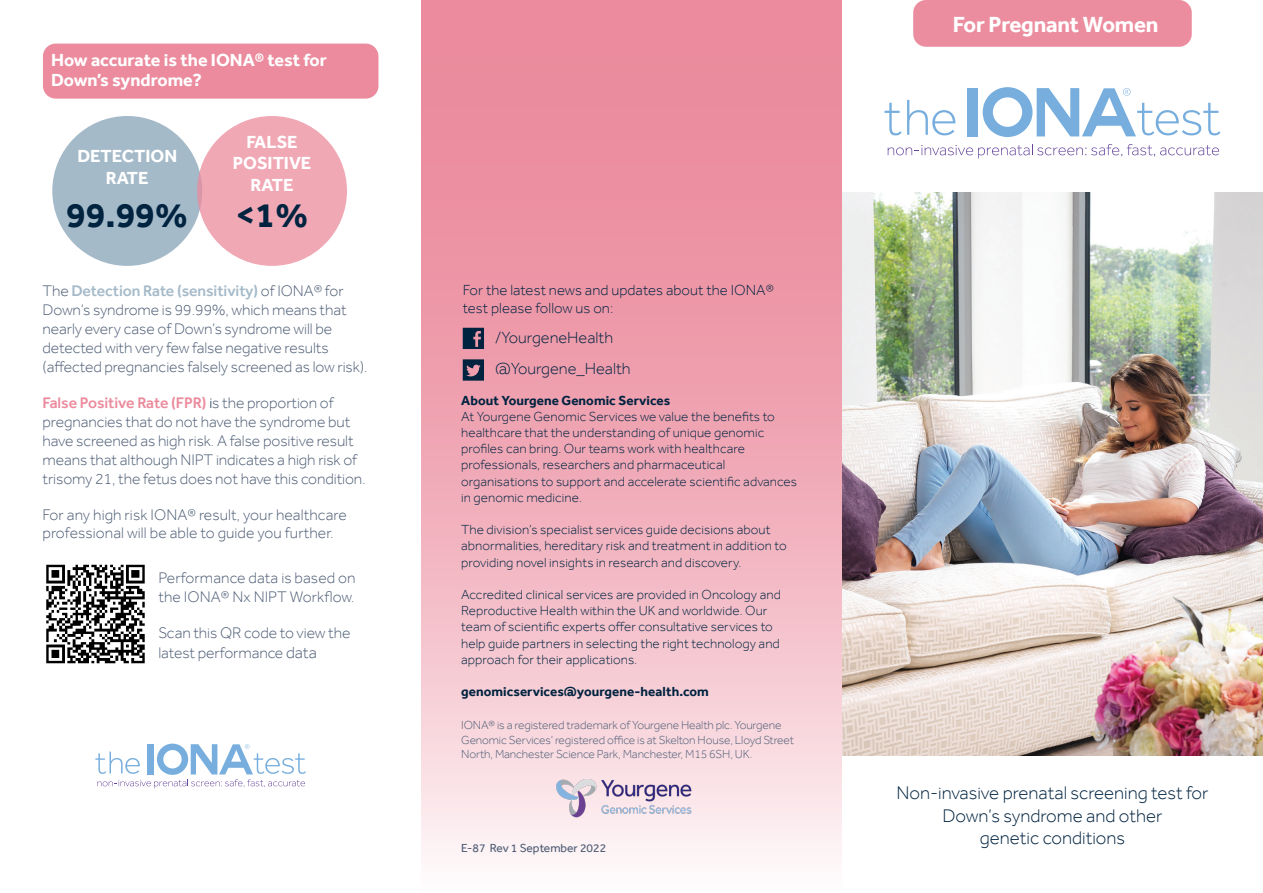
<style>
.page{position:relative;width:1263px;height:893px;background:#fff}
.page>*{position:absolute;margin:0;border:0;box-sizing:border-box;transform-origin:0 0}
.t1{font:700 36px "Effra";color:#002340}
.t2{font:700 22.5px "Effra";letter-spacing:-.01em;color:#fff}
.t3{font:300 18.75px "Effra";color:#002340}
.t4{font:700 18px/21.6px "Effra";color:#fff;text-align:center}
.t5{font:300 16.5px "Effra";color:#002340}
.t6{font:300 15.75px/18.9px "Effra";letter-spacing:-.005em;color:#4e5d75}
.t7{font:300 15px/18px "Effra";letter-spacing:.005em;color:#002340}
.t8{font:300 13.5px/16.2px "Effra";letter-spacing:.005em;color:#002340}
.t9{font:700 13.5px "Effra";letter-spacing:.005em;color:#002340}
.t10{font:300 12px/14.4px "Effra";letter-spacing:-.01em;color:#4e5d75}
.t11{font:12px "Effra";color:#4e5d75}
.s1{font-weight:500;color:#a5bac9}
.s2{font-weight:500;color:#eb8b9d}
.s3{color:#002340}
.s4{font-size:16.5px}
</style>
<div class="page">
<div style="left:43px;top:44px;width:335px;height:55px;background:#eb8b9d;border-radius:13px"></div>
<img style="left:842px;top:192px;width:421px;height:564px">
<svg style="left:421px;top:0;width:421px;height:857px;background:#f0acb9"></svg>
<div style="left:967px;top:88px;width:11px;height:48px;background:#77aede"></div>
<svg style="left:884px;top:100px;width:71px;height:35px"></svg>
<svg style="left:888px;top:144px;width:331px;height:14px"></svg>
<svg style="left:983px;top:87px;width:237px;height:50px"></svg>
<div style="left:913px;top:0;width:279px;height:47px;background:#eb8d9f;border-radius:13px"></div>
<div style="left:52px;top:116px;width:150px;height:150px;background:#a5bac9;border-radius:50%"></div>
<div style="left:197px;top:116px;width:150px;height:150px;background:#f0a8b5;border-radius:50%"></div>
<img style="left:46px;top:564px;width:99px;height:100px">
<svg style="left:95px;top:744px;width:211px;height:44px"></svg>
<svg style="left:463px;top:328px;width:21px;height:21px"></svg>
<svg style="left:463px;top:359px;width:21px;height:22px"></svg>
<img style="left:552px;top:774px;width:145px;height:50px">
<p class="t4" style="left:51px;top:50px;width:277px;line-height:19.5px;text-align:left">How accurate is the IONA® test for<br>Down’s syndrome?</p>
<p class="t4" style="left:77px;top:145px;width:101px">DETECTION<br>RATE</p>
<p class="t4" style="left:233px;top:131px;width:80px">FALSE<br>POSITIVE<br>RATE</p>
<p class="t1" style="left:66px;top:193px;width:123px">99.99%</p>
<p class="t1" style="left:236px;top:193px;width:74px">&lt;1%</p>
<p class="t6" style="left:43px;top:282px;width:327px">The <span class="s1">Detection Rate (sensitivity)</span> of IONA® for Down’s syndrome is 99.99%, which means that nearly every case of Down’s syndrome will be detected with very few false negative results (affected pregnancies falsely screened as low risk).</p>
<p class="t6" style="left:43px;top:393px;width:325px"><span class="s2">False Positive Rate (FPR)</span> <span class="s3">i</span>s the proportion of pregnancies that do not have the syndrome but have screened as high risk. A false positive result means that although NIPT indicates a high risk of trisomy 21, the fetus does not have this condition.</p>
<p class="t6" style="left:43px;top:505px;width:306px">For any high risk IONA® result, your healthcare professional will be able to guide you further.</p>
<p class="t6" style="left:158px;top:568px;width:199px">Performance data is based on the IONA® Nx NIPT Workflow.</p>
<p class="t6" style="left:158px;top:623px;width:194px;line-height:19.8px">Scan this QR code to view the latest performance <span class="s4">data</span></p>
<p class="t7" style="left:463px;top:281px;width:313px">For the latest news and updates about the IONA® test please follow us on:</p>
<p class="t5" style="left:495px;top:327px;width:120px">/YourgeneHealth</p>
<p class="t5" style="left:495px;top:358px;width:137px">@Yourgene_Health</p>
<p class="t9" style="left:461px;top:392px;width:211px">About Yourgene Genomic Services</p>
<p class="t8" style="left:461px;top:408px;width:337px">At Yourgene Genomic Services we value the benefits to healthcare that the understanding of unique genomic profiles can bring. Our teams work with healthcare professionals, researchers and pharmaceutical organisations to support and accelerate scientific advances in genomic medicine.</p>
<p class="t8" style="left:461px;top:521px;width:327px">The division’s specialist services guide decisions about abnormalities, hereditary risk and treatment in addition to providing novel insights in research and discovery.</p>
<p class="t8" style="left:461px;top:586px;width:321px">Accredited clinical services are provided in Oncology and Reproductive Health within the UK and worldwide. Our team of scientific experts offer consultative services to help guide partners in selecting the right technology and approach for their applications.</p>
<p class="t9" style="left:461px;top:684px;width:249px">genomicservices@yourgene-health.com</p>
<p class="t10" style="left:461px;top:718px;width:334px">IONA® is a registered trademark of Yourgene Health plc. Yourgene<br>Genomic Services’ registered office is at Skelton House, Lloyd Street<br>North, Manchester Science Park, Manchester, M15 6SH, UK.</p>
<p class="t11" style="left:461px;top:841px;width:147px">E-87 Rev 1 September 2022</p>
<p class="t2" style="left:953px;top:11px;width:207px">For Pregnant Women</p>
<p class="t3" style="left:896px;top:782px;width:314px">Non-invasive prenatal screening test for</p>
<p class="t3" style="left:942px;top:804px;width:221px">Down’s syndrome and other</p>
<p class="t3" style="left:980px;top:827px;width:147px">genetic conditions</p>
</div>
